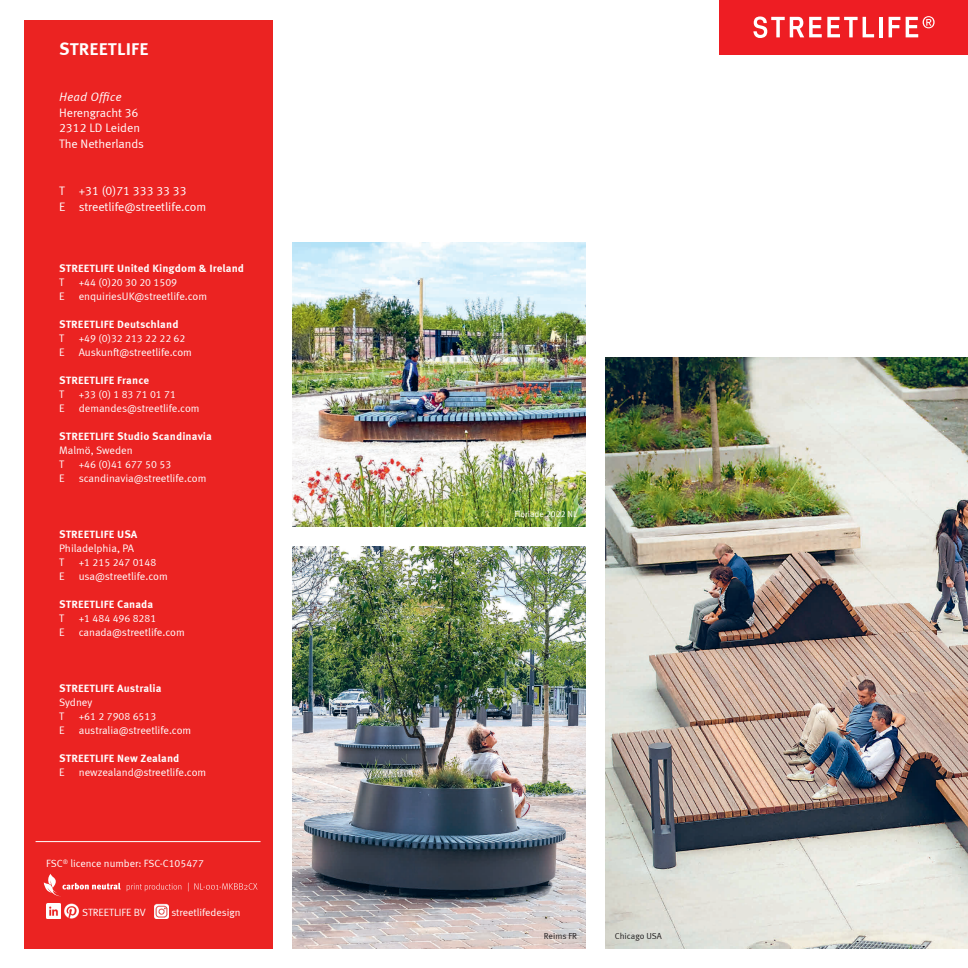
<style>
.page{position:relative;width:968px;height:968px;background:#fff}
.page>*{position:absolute;margin:0;border:0;box-sizing:border-box;transform-origin:0 0}
.t1{font:700 17.5px "Meta Correspondence";letter-spacing:.01em;color:#fff}
.t2{font:12.25px/15.8px "Meta Correspondence";color:#fff}
.t3{font:10.85px/14px "Meta Correspondence";color:#fff}
.t4{font:700 10.85px/14px "Meta Correspondence";letter-spacing:.01em;color:#fff}
.t5{font:10.5px "Meta Correspondence";color:#fff}
.t6{font:8.75px "Meta Correspondence";color:#231f20}
.t7{font:8.75px "Meta Correspondence";color:#fff}
.s1{font-style:italic}
.s2{font-weight:400}
.s3{font-weight:700}
</style>
<div class="page">
<img style="left:293px;top:242px;width:292px;height:284px">
<img style="left:605px;top:357px;width:362px;height:590px">
<img style="left:293px;top:546px;width:292px;height:401px">
<div style="left:719px;top:0;width:248px;height:54px;background:#ee1d23"></div>
<svg style="left:753px;top:16px;width:121px;height:22px"></svg>
<hr style="left:879px;top:17px;width:3px;height:20px;background:#fff">
<svg style="left:888px;top:16px;width:46px;height:21px"></svg>
<div style="left:25px;top:20px;width:248px;height:927px;background:#eb2322"></div>
<img style="left:46px;top:903px;width:15px;height:15px">
<img style="left:154px;top:903px;width:15px;height:15px">
<img style="left:64px;top:903px;width:15px;height:15px">
<hr style="left:36px;top:841px;width:224px;height:1px;background:#fff">
<svg style="left:44px;top:873px;width:77px;height:23px"></svg>
<svg style="left:127px;top:882px;width:130px;height:9px"></svg>
<p class="t1" style="left:59px;top:38px;width:91px">STREETLIFE</p>
<p class="t2" style="left:59px;top:89px;width:86px"><span class="s1">Head Office<br></span>Herengracht 36<br>2312 LD Leiden<br>The Netherlands</p>
<p class="t2" style="left:59px;top:183px;width:149px">T +31 (0)71 333 33 33<br>E streetlife@streetlife.com</p>
<p class="t4" style="left:59px;top:261px;width:186px">STREETLIFE United Kingdom &amp; Ireland<br><span class="s2">T</span></p>
<p class="t5" style="left:79px;top:276px;width:100px">+44 (0)20 30 20 1509</p>
<p class="t3" style="left:59px;top:289px;width:7px">E</p>
<p class="t3" style="left:79px;top:289px;width:130px">enquiriesUK@streetlife.com</p>
<p class="t4" style="left:59px;top:317px;width:121px">STREETLIFE Deutschland<br><span class="s2">T</span></p>
<p class="t5" style="left:79px;top:332px;width:108px">+49 (0)32 213 22 22 62</p>
<p class="t3" style="left:59px;top:345px;width:7px">E</p>
<p class="t3" style="left:79px;top:345px;width:115px">Auskunft@streetlife.com</p>
<p class="t4" style="left:59px;top:373px;width:91px">STREETLIFE France<br><span class="s2">T</span></p>
<p class="t5" style="left:79px;top:388px;width:99px">+33 (0) 1 83 71 01 71</p>
<p class="t3" style="left:59px;top:401px;width:7px">E</p>
<p class="t3" style="left:79px;top:401px;width:122px">demandes@streetlife.com</p>
<p class="t4" style="left:59px;top:429px;width:154px">STREETLIFE Studio Scandinavia<br><span class="s2">Malmö, Sweden<br>T</span></p>
<p class="t5" style="left:79px;top:458px;width:94px">+46 (0)41 677 50 53</p>
<p class="t3" style="left:59px;top:471px;width:7px">E</p>
<p class="t3" style="left:79px;top:471px;width:129px">scandinavia@streetlife.com</p>
<p class="t3" style="left:59px;top:527px;width:80px"><span class="s3">STREETLIFE USA<br></span>Philadelphia, PA<br>T</p>
<p class="t5" style="left:79px;top:556px;width:79px">+1 215 247 0148</p>
<p class="t3" style="left:59px;top:569px;width:7px">E</p>
<p class="t3" style="left:79px;top:569px;width:90px">usa@streetlife.com</p>
<p class="t4" style="left:59px;top:597px;width:96px">STREETLIFE Canada<br><span class="s2">T</span></p>
<p class="t5" style="left:79px;top:612px;width:79px">+1 484 496 8281</p>
<p class="t3" style="left:59px;top:625px;width:7px">E</p>
<p class="t3" style="left:79px;top:625px;width:107px">canada@streetlife.com</p>
<p class="t4" style="left:59px;top:681px;width:104px">STREETLIFE Australia<br><span class="s2">Sydney<br>T</span></p>
<p class="t5" style="left:79px;top:710px;width:79px">+61 2 7908 6513</p>
<p class="t3" style="left:59px;top:723px;width:7px">E</p>
<p class="t3" style="left:79px;top:723px;width:114px">australia@streetlife.com</p>
<p class="t4" style="left:59px;top:751px;width:122px">STREETLIFE New Zealand<br><span class="s2">E</span></p>
<p class="t3" style="left:79px;top:765px;width:129px">newzealand@streetlife.com</p>
<p class="t5" style="left:46px;top:857px;width:159px">FSC<sup>®</sup> licence number: FSC-C105477</p>
<p class="t5" style="left:82px;top:905px;width:65px">STREETLIFE BV</p>
<p class="t5" style="left:171px;top:905px;width:71px">streetlifedesign</p>
<p class="t7" style="left:514px;top:509px;width:64px">Floriade 2022 NL</p>
<p class="t6" style="left:544px;top:930px;width:35px">Reims FR</p>
<p class="t6" style="left:614px;top:930px;width:48px">Chicago USA</p>
</div>
